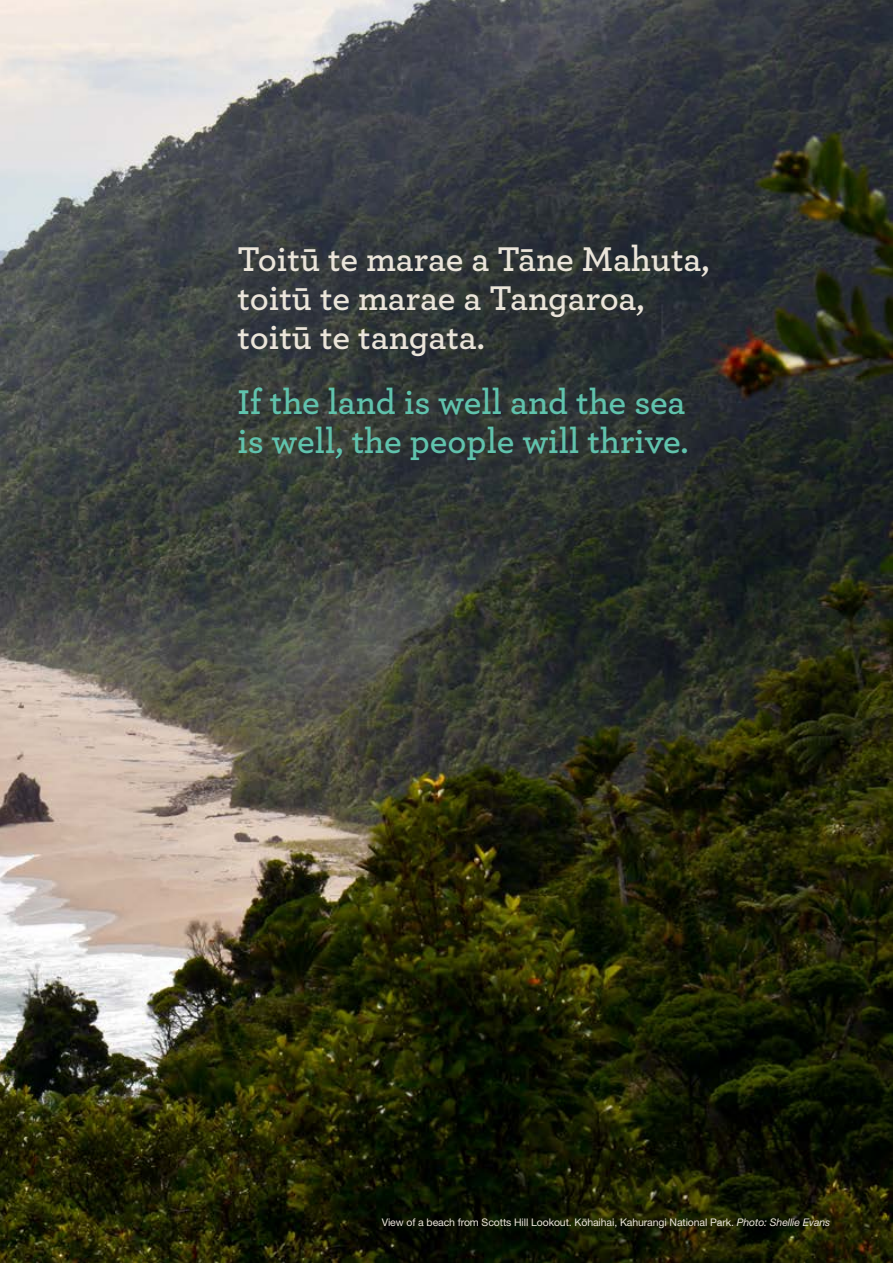
<style>
.page{position:relative;width:893px;height:1263px;background:#fff}
.page>*{position:absolute;margin:0;border:0;box-sizing:border-box;transform-origin:0 0}
.t1{font:600 36px/39px "Archer";letter-spacing:-.005em;color:#ebe5da}
.t2{font:600 36px/39px "Archer";color:#60c3ad}
.t3{font:10.5px "Helvetica Neue LT Pro";letter-spacing:-.01em;color:#ebe5da}
.s1{font-style:italic}
</style>
<div class="page">
<img style="left:0;top:0;width:893px;height:1263px">
<h1 class="t1" style="left:237px;top:238px;width:474px">Toitū te marae a Tāne Mahuta, toitū te marae a Tangaroa, toitū te tangata.</h1>
<h1 class="t2" style="left:237px;top:380px;width:453px">If the land is well and the sea is well, the people will thrive.</h1>
<p class="t3" style="left:382px;top:1216px;width:450px">View of a beach from Scotts Hill Lookout. Kōhaihai, Kahurangi National Park. <span class="s1">Photo: Shellie Evans</span></p>
</div>
